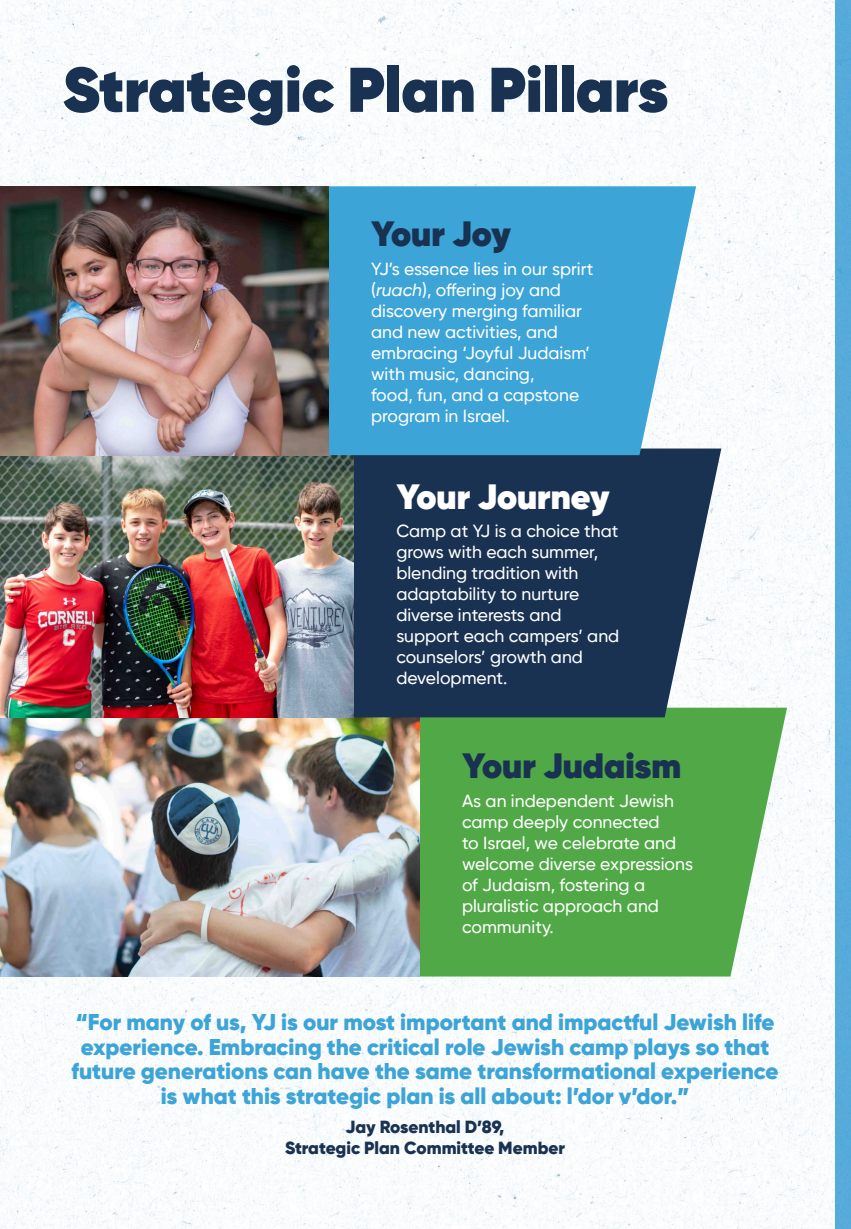
<style>
.page{position:relative;width:851px;height:1229px;background:#fff}
.page>*{position:absolute;margin:0;border:0;box-sizing:border-box;transform-origin:0 0}
.Paragraph_Style_1{font:800 63px "Gilroy";color:#193252}
.Paragraph_Style_1-2{font:800 35px "Gilroy";color:#193252}
.Paragraph_Style_1-3{font:800 35px "Gilroy";color:#fff}
.Secondary_Header{font:800 35px "Gilroy";letter-spacing:-.005em;color:#193252}
.Paragraph_Style_1-4{font:900 22.75px/24.5px "Gilroy";color:#3ca4d7;text-align:center}
.Paragraph_Style_1-5{font:500 17.5px/21px "Gilroy";color:#fff}
.Paragraph_Style_1-6{font:900 17.5px/21px "Gilroy";color:#193252;text-align:center}
.s1{font-style:italic}
</style>
<div class="page">
<img style="left:0;top:0;width:850px;height:1228px">
<svg style="left:419px;top:707px;width:368px;height:269px;background:#5bae52"></svg>
<img style="left:0;top:717px;width:419px;height:259px">
<svg style="left:353px;top:448px;width:368px;height:269px;background:#273f5d"></svg>
<img style="left:0;top:455px;width:353px;height:262px">
<svg style="left:328px;top:186px;width:368px;height:269px;background:#48a7d5"></svg>
<img style="left:0;top:186px;width:328px;height:269px">
<p class="Paragraph_Style_1" style="left:63px;top:49px;width:606px">Strategic Plan Pillars</p>
<p class="Secondary_Header" style="left:371px;top:212px;width:141px">Your Joy</p>
<p class="Paragraph_Style_1-5" style="left:371px;top:258px;width:224px">YJ’s essence lies in our sprirt (<span class="s1">ruach</span>), offering joy and discovery merging familiar and new activities, and embracing ‘Joyful Judaism’ with music, dancing,<br>food, fun, and a capstone program in Israel.</p>
<p class="Paragraph_Style_1-3" style="left:396px;top:474px;width:215px">Your Journey</p>
<p class="Paragraph_Style_1-5" style="left:396px;top:520px;width:224px">Camp at YJ is a choice that grows with each summer, blending tradition with adaptability to nurture diverse interests and support each campers’ and counselors’ growth and development.</p>
<p class="Paragraph_Style_1-2" style="left:462px;top:743px;width:221px">Your Judaism</p>
<p class="Paragraph_Style_1-5" style="left:462px;top:790px;width:232px">As an independent Jewish camp deeply connected<br>to Israel, we celebrate and welcome diverse expressions of Judaism, fostering a pluralistic approach and community.</p>
<p class="Paragraph_Style_1-4" style="left:72px;top:1010px;width:708px">“For many of us, YJ is our most important and impactful Jewish life experience. Embracing the critical role Jewish camp plays so that future generations can have the same transformational experience is what this strategic plan is all about: l’dor v’dor.”</p>
<p class="Paragraph_Style_1-6" style="left:285px;top:1116px;width:281px">Jay Rosenthal D’89,<br>Strategic Plan Committee Member</p>
</div>
